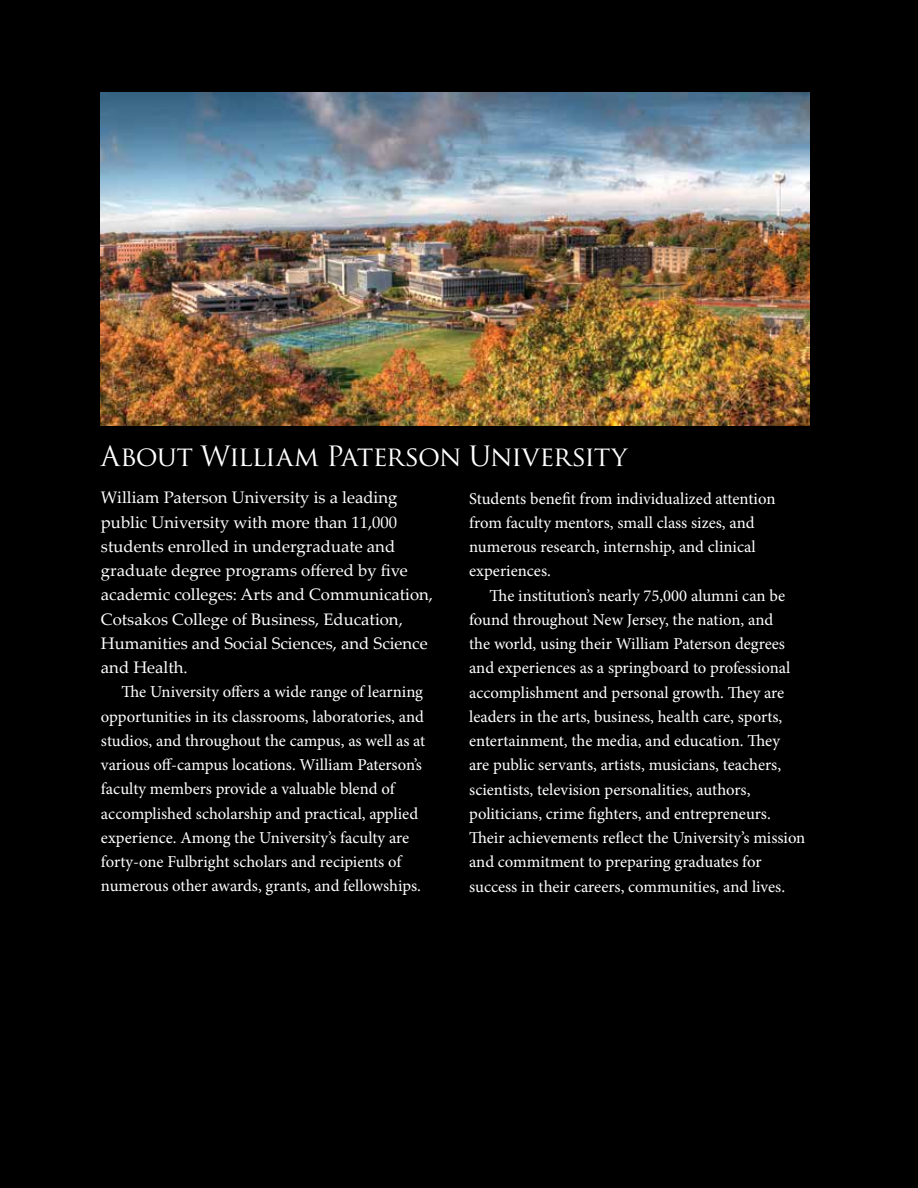
<style>
.page{position:relative;width:918px;height:1188px;background:#000}
.page>*{position:absolute;margin:0;border:0;box-sizing:border-box;transform-origin:0 0}
.t1{font:27.3px "Trajan Pro";letter-spacing:-.04em;color:#fff}
.t2{font:16.65px/24.3px "Minion Pro";color:#fff}
.t3{font:16.65px/24.3px "Palatino Linotype";color:#fff}
</style>
<div class="page">
<img style="left:101px;top:93px;width:709px;height:332px">
<h1 class="t1" style="left:101px;top:438px;width:528px">About William Paterson University</h1>
<p class="t3" style="left:101px;top:485px;width:334px">William Paterson University is a leading public University with more than 11,000 students enrolled in undergraduate and graduate degree programs offered by five academic colleges: Arts and Communication, Cotsakos College of Business, Education, Humanities and Social Sciences, and Science and Health.</p>
<p class="t2" style="left:101px;top:680px;width:326px;text-indent:20px">The University offers a wide range of learning opportunities in its classrooms, laboratories, and studios, and throughout the campus, as well as at various off-campus locations. William Paterson’s faculty members provide a valuable blend of accomplished scholarship and practical, applied experience. Among the University’s faculty are forty-one Fulbright scholars and recipients of numerous other awards, grants, and fellowships.</p>
<p class="t2" style="left:469px;top:486px;width:308px">Students benefit from individualized attention from faculty mentors, small class sizes, and numerous research, internship, and clinical experiences.</p>
<p class="t2" style="left:469px;top:583px;width:338px;text-indent:20px">The institution’s nearly 75,000 alumni can be found throughout New Jersey, the nation, and<br>the world, using their William Paterson degrees and experiences as a springboard to professional accomplishment and personal growth. They are leaders in the arts, business, health care, sports, entertainment, the media, and education. They<br>are public servants, artists, musicians, teachers, scientists, television personalities, authors, politicians, crime fighters, and entrepreneurs.<br>Their achievements reflect the University’s mission and commitment to preparing graduates for success in their careers, communities, and lives.</p>
</div>
